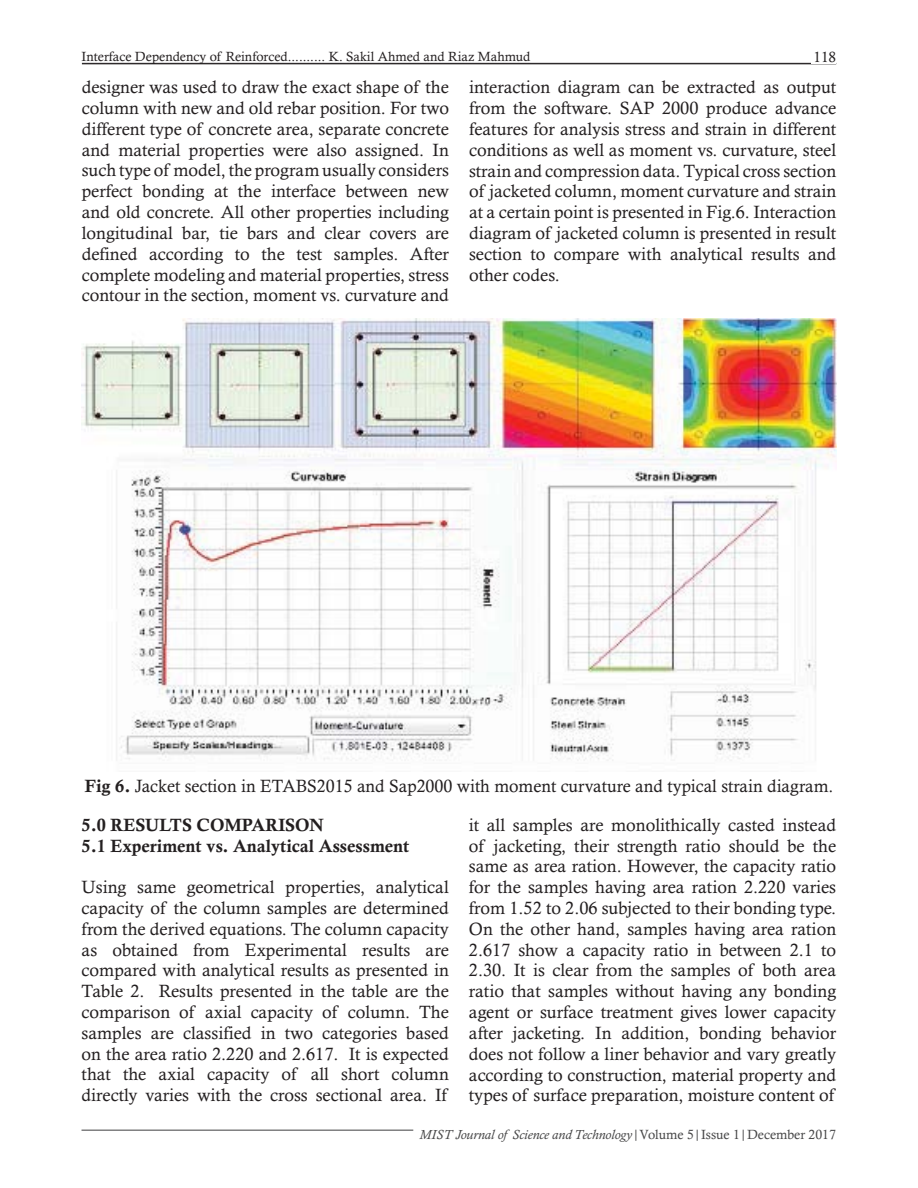
<style>
.page{position:relative;width:918px;height:1188px;background:#fff}
.page>*{position:absolute;margin:0;border:0;box-sizing:border-box;transform-origin:0 0}
.t1{font:17.85px/20.9px "Calisto";color:#231f20;text-align:justify}
.t2{font:17.85px/20.9px "Calis MT Bol";color:#231f20}
.t3{font:14.85px "Calisto";color:#231f20}
.t4{font:13.35px "Calisto";color:#231f20}
.t5{font:italic 13.35px "Calisto";color:#464647}
.s1{font-family:"Calis MT Bol"}
.s2{font-style:normal}
</style>
<div class="page">
<hr style="left:82px;top:1130px;width:331px;height:1px;background:#464647">
<hr style="left:82px;top:63px;width:754px;height:1px;background:#231f20">
<hr style="left:82px;top:64px;width:754px;height:1px;background:#231f20">
<div style="left:812px;top:52px;width:24px;height:12px;background:#fff"></div>
<img style="left:82px;top:318px;width:754px;height:443px">
<p class="t4" style="left:82px;top:52px;width:450px">Interface Dependency of Reinforced.......... K. Sakil Ahmed and Riaz Mahmud</p>
<p class="t3" style="left:813px;top:52px;width:24px">118</p>
<p class="t1" style="left:82px;top:78px;width:369px">designer was used to draw the exact shape of the column with new and old rebar position. For two different type of concrete area, separate concrete and material properties were also assigned. In such type of model, the program usually considers perfect bonding at the interface between new and old concrete. All other properties including longitudinal bar, tie bars and clear covers are defined according to the test samples. After complete modeling and material properties, stress contour in the section, moment vs. curvature and</p>
<p class="t1" style="left:469px;top:78px;width:369px">interaction diagram can be extracted as output from the software. SAP 2000 produce advance features for analysis stress and strain in different conditions as well as moment vs. curvature, steel strain and compression data. Typical cross section of jacketed column, moment curvature and strain at a certain point is presented in Fig.6. Interaction diagram of jacketed column is presented in result section to compare with analytical results and other codes.</p>
<p class="t1" style="left:85px;top:777px;width:750px"><span class="s1">Fig 6.</span> Jacket section in ETABS2015 and Sap2000 with moment curvature and typical strain diagram.</p>
<p class="t2" style="left:82px;top:816px;width:329px">5.0 RESULTS COMPARISON<br>5.1 Experiment vs. Analytical Assessment</p>
<p class="t1" style="left:82px;top:878px;width:369px">Using same geometrical properties, analytical capacity of the column samples are determined from the derived equations. The column capacity as obtained from Experimental results are compared with analytical results as presented in Table 2. Results presented in the table are the comparison of axial capacity of column. The samples are classified in two categories based on the area ratio 2.220 and 2.617. It is expected that the axial capacity of all short column directly varies with the cross sectional area. If</p>
<p class="t1" style="left:469px;top:816px;width:369px">it all samples are monolithically casted instead of jacketing, their strength ratio should be the same as area ration. However, the capacity ratio for the samples having area ration 2.220 varies from 1.52 to 2.06 subjected to their bonding type.<br>On the other hand, samples having area ration 2.617 show a capacity ratio in between 2.1 to 2.30. It is clear from the samples of both area ratio that samples without having any bonding agent or surface treatment gives lower capacity after jacketing. In addition, bonding behavior does not follow a liner behavior and vary greatly according to construction, material property and types of surface preparation, moisture content of</p>
<p class="t5" style="left:420px;top:1129px;width:418px">MIST Journal of Science and Technology<span class="s2">|Volume 5|Issue 1|December 2017</span></p>
</div>
